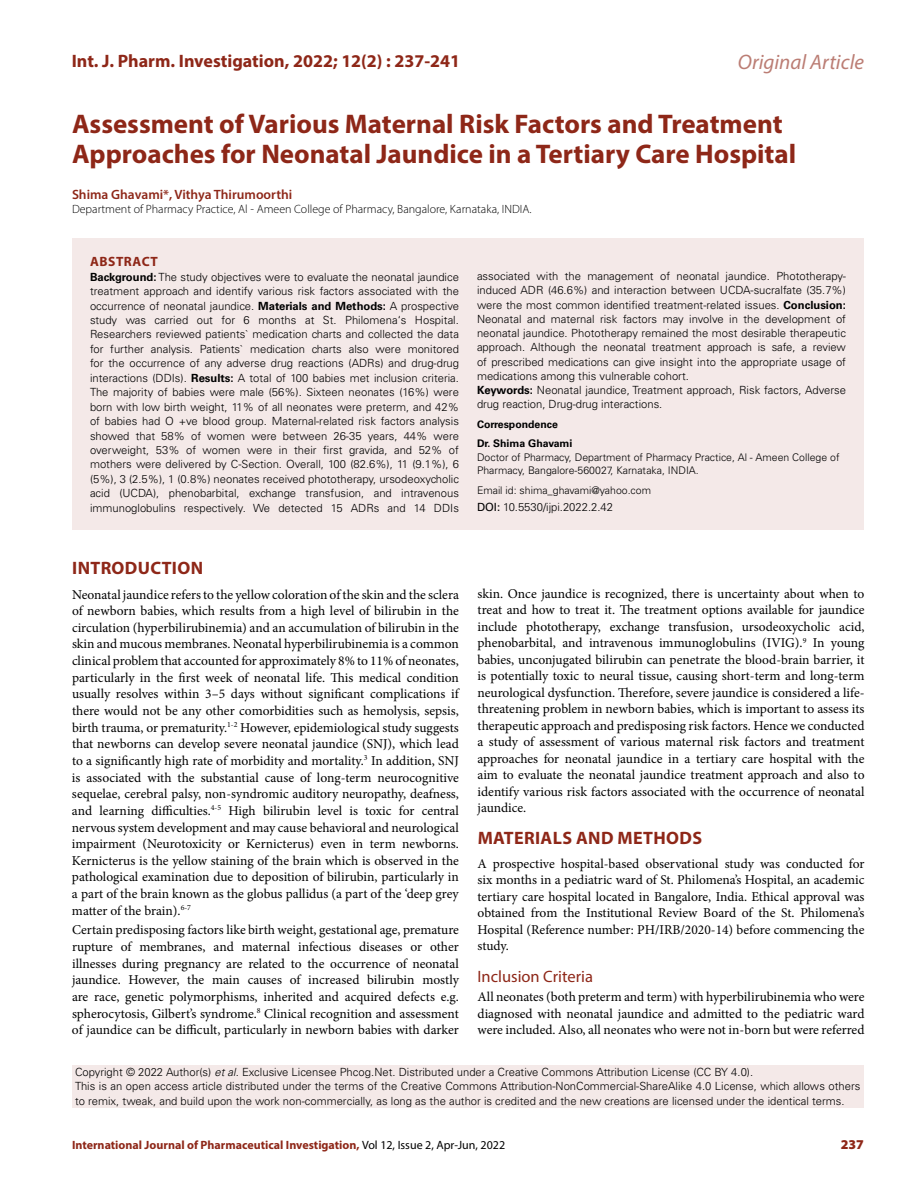
<style>
.page{position:relative;width:918px;height:1188px;background:#fff}
.page>*{position:absolute;margin:0;border:0;box-sizing:border-box;transform-origin:0 0}
.t1{font:700 27px/30px "Myriad Pro";color:#8e2718}
.t2{font:italic 21px "Myriad Pro";color:#bb7d74}
.t3{font:700 18px "Myriad Pro";letter-spacing:.005em;color:#8e2718}
.t4{font:16.5px "Myriad Pro";color:#8e2718}
.t5{font:13.5px/16.6px "Minion Pro";color:#000;text-align:justify}
.t6{font:600 13.5px "Myriad Pro";color:#8e2718}
.t7{font:700 13.5px "Myriad Pro";letter-spacing:.04em;color:#8e2718}
.t8{font:900 13.5px "Myriad Pro";color:#8e2718}
.t9{font:300 12px "Myriad Pro";color:#000}
.t10{font:700 12px "Myriad Pro";color:#8e2718}
.t11{font:300 11.25px/14.4px "Univers LT Std";color:#000}
.t12{font:300 10.5px/13.5px "Univers LT Std";color:#000}
.t13{font:700 10.5px/19.5px "Univers LT Std";color:#000}
.s1{font-weight:700}
.s2{font-weight:400}
.s3{font-style:italic}
.s4{font-weight:400;color:#000}
</style>
<div class="page">
<div style="left:72px;top:238px;width:792px;height:292px;background:#f4e9e8"></div>
<div style="left:72px;top:1065px;width:791px;height:43px;background:#f4e9e8"></div>
<h3 class="t3" style="left:72px;top:49px;width:390px">Int. J. Pharm. Investigation, 2022; 12(2) : 237-241</h3>
<h2 class="t2" style="left:738px;top:49px;width:128px">Original Article</h2>
<h1 class="t1" style="left:72px;top:108px;width:726px">Assessment of Various Maternal Risk Factors and Treatment<br>Approaches for Neonatal Jaundice in a Tertiary Care Hospital</h1>
<p class="t6" style="left:72px;top:186px;width:222px">Shima Ghavami*, Vithya Thirumoorthi</p>
<p class="t9" style="left:72px;top:201px;width:461px">Department of Pharmacy Practice, Al - Ameen College of Pharmacy, Bangalore, Karnataka, INDIA.</p>
<p class="t7" style="left:90px;top:253px;width:69px">ABSTRACT</p>
<p class="t11" style="left:90px;top:269px;width:371px;text-align:justify"><span class="s1">Background:</span> The study objectives were to evaluate the neonatal jaundice treatment approach and identify various risk factors associated with the occurrence of neonatal jaundice. <span class="s1">Materials and Methods:</span> A prospective study was carried out for 6 months at St. Philomena‘s Hospital.<br>Researchers reviewed patients` medication charts and collected the data for further analysis. Patients` medication charts also were monitored for the occurrence of any adverse drug reactions (ADRs) and drug-drug interactions (DDIs). <span class="s1">Results:</span> A total of 100 babies met inclusion criteria.<br>The majority of babies were male (56%). Sixteen neonates (16%) were born with low birth weight, 11% of all neonates were preterm, and 42% of babies had O +ve blood group. Maternal-related risk factors analysis showed that 58% of women were between 26-35 years, 44% were overweight, 53% of women were in their first gravida, and 52% of mothers were delivered by C-Section. Overall, 100 (82.6%), 11 (9.1%), 6 (5%), 3 (2.5%), 1 (0.8%) neonates received phototherapy, ursodeoxycholic acid (UCDA), phenobarbital, exchange transfusion, and intravenous immunoglobulins respectively. We detected 15 ADRs and 14 DDIs</p>
<p class="t11" style="left:477px;top:269px;width:371px">associated with the management of neonatal jaundice. Phototherapy&shy;induced ADR (46.6%) and interaction between UCDA-sucralfate (35.7%) were the most common identified treatment-related issues. <span class="s1">Conclusion:<br></span>Neonatal and maternal risk factors may involve in the development of neonatal jaundice. Phototherapy remained the most desirable therapeutic approach. Although the neonatal treatment approach is safe, a review of prescribed medications can give insight into the appropriate usage of medications among this vulnerable cohort.<br><span class="s1">Keywords:</span> Neonatal jaundice, Treatment approach, Risk factors, Adverse drug reaction, Drug-drug interactions.</p>
<p class="t13" style="left:477px;top:414px;width:97px">Correspondence<br>Dr. Shima Ghavami</p>
<p class="t12" style="left:477px;top:450px;width:364px">Doctor of Pharmacy, Department of Pharmacy Practice, Al - Ameen College of<br>Pharmacy, Bangalore-560027, Karnataka, INDIA.</p>
<p class="t12" style="left:477px;top:483px;width:176px">Email id: shima_ghavami@yahoo.com</p>
<p class="t11" style="left:477px;top:500px;width:138px"><span class="s2">DOI:</span> 10.5530/ijpi.2022.2.42</p>
<h3 class="t3" style="left:72px;top:557px;width:132px">INTRODUCTION</h3>
<p class="t5" style="left:72px;top:586px;width:388px">Neonatal jaundice refers to the yellow coloration of the skin and the sclera of newborn babies, which results from a high level of bilirubin in the circulation (hyperbilirubinemia) and an accumulation of bilirubin in the skin and mucous membranes. Neonatal hyperbilirubinemia is a common clinical problem that accounted for approximately 8% to 11% of neonates, particularly in the first week of neonatal life. This medical condition usually resolves within 3–5 days without significant complications if there would not be any other comorbidities such as hemolysis, sepsis, birth trauma, or prematurity.<sup>1-2</sup> However, epidemiological study suggests that newborns can develop severe neonatal jaundice (SNJ), which lead to a significantly high rate of morbidity and mortality.<sup>3</sup> In addition, SNJ is associated with the substantial cause of long-term neurocognitive sequelae, cerebral palsy, non-syndromic auditory neuropathy, deafness, and learning difficulties.<sup>4-5</sup> High bilirubin level is toxic for central nervous system development and may cause behavioral and neurological impairment (Neurotoxicity or Kernicterus) even in term newborns.<br>Kernicterus is the yellow staining of the brain which is observed in the pathological examination due to deposition of bilirubin, particularly in a part of the brain known as the globus pallidus (a part of the ‘deep grey matter of the brain).<sup>6-7</sup></p>
<p class="t5" style="left:72px;top:922px;width:388px">Certain predisposing factors like birth weight, gestational age, premature rupture of membranes, and maternal infectious diseases or other illnesses during pregnancy are related to the occurrence of neonatal jaundice. However, the main causes of increased bilirubin mostly are race, genetic polymorphisms, inherited and acquired defects e.g. spherocytosis, Gilbert’s syndrome.<sup>8</sup> Clinical recognition and assessment of jaundice can be difficult, particularly in newborn babies with darker</p>
<p class="t5" style="left:478px;top:585px;width:389px">skin. Once jaundice is recognized, there is uncertainty about when to treat and how to treat it. The treatment options available for jaundice include phototherapy, exchange transfusion, ursodeoxycholic acid, phenobarbital, and intravenous immunoglobulins (IVIG).<sup>9</sup> In young babies, unconjugated bilirubin can penetrate the blood-brain barrier, it is potentially toxic to neural tissue, causing short-term and long-term neurological dysfunction. Therefore, severe jaundice is considered a life&shy;threatening problem in newborn babies, which is important to assess its therapeutic approach and predisposing risk factors. Hence we conducted a study of assessment of various maternal risk factors and treatment approaches for neonatal jaundice in a tertiary care hospital with the aim to evaluate the neonatal jaundice treatment approach and also to identify various risk factors associated with the occurrence of neonatal jaundice.</p>
<h3 class="t3" style="left:478px;top:826px;width:226px">MATERIALS AND METHODS</h3>
<p class="t5" style="left:478px;top:855px;width:389px">A prospective hospital-based observational study was conducted for six months in a pediatric ward of St. Philomena’s Hospital, an academic tertiary care hospital located in Bangalore, India. Ethical approval was obtained from the Institutional Review Board of the St. Philomena’s Hospital (Reference number: PH/IRB/2020-14) before commencing the study.</p>
<p class="t4" style="left:478px;top:966px;width:117px">Inclusion Criteria</p>
<p class="t5" style="left:478px;top:989px;width:389px">All neonates (both preterm and term) with hyperbilirubinemia who were diagnosed with neonatal jaundice and admitted to the pediatric ward were included. Also, all neonates who were not in-born but were referred</p>
<p class="t11" style="left:75px;top:1065px;width:787px">Copyright © 2022 Author(s) <span class="s3">et al</span>. Exclusive Licensee Phcog.Net. Distributed under a Creative Commons Attribution License (CC BY 4.0).<br>This is an open access article distributed under the terms of the Creative Commons Attribution-NonCommercial-ShareAlike 4.0 License, which allows others to remix, tweak, and build upon the work non-commercially, as long as the author is credited and the new creations are licensed under the identical terms.</p>
<p class="t10" style="left:72px;top:1137px;width:435px">International Journal of Pharmaceutical Investigation, <span class="s4">Vol 12, Issue 2, Apr-Jun, 2022</span></p>
<p class="t8" style="left:841px;top:1136px;width:25px">237</p>
</div>
